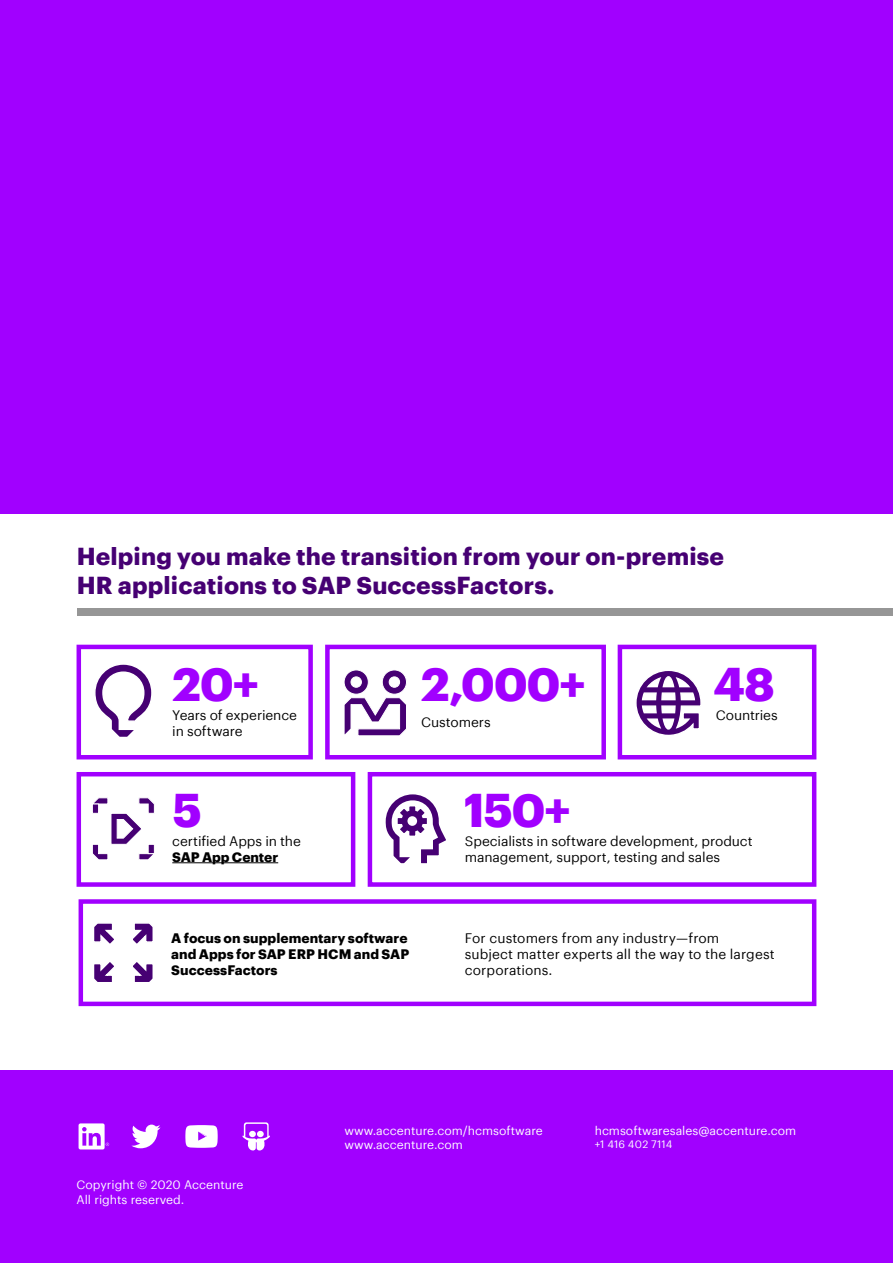
<style>
.page{position:relative;width:893px;height:1263px;background:#fff}
.page>*{position:absolute;margin:0;border:0;box-sizing:border-box;transform-origin:0 0}
.t1{font:700 46.2px "Graphik";letter-spacing:-.03em;color:#a100ff}
.t2{font:700 24px/28.5px "Graphik";letter-spacing:.005em;color:#460073}
.t3{font:13.5px/16.2px "Graphik";letter-spacing:-.005em;color:#000}
.t4{font:700 13.5px/16.2px "Graphik";color:#000}
.t5{font:12px/14.4px "Graphik";color:#fff}
.t6{font:10.5px "Graphik";letter-spacing:.02em;color:#fff}
</style>
<div class="page">
<div style="left:77px;top:772px;width:278px;height:115px;border:4px solid #a100ff"></div>
<div style="left:368px;top:772px;width:448px;height:115px;border:4px solid #a100ff"></div>
<div style="left:0;top:1070px;width:893px;height:193px;background:#a100ff"></div>
<div style="left:0;top:0;width:893px;height:513px;background:#a100ff"></div>
<div style="left:78px;top:608px;width:815px;height:7px;background:#969696"></div>
<svg style="left:79px;top:1123px;width:30px;height:26px"></svg>
<svg style="left:131px;top:1124px;width:30px;height:24px"></svg>
<svg style="left:185px;top:1125px;width:33px;height:23px"></svg>
<svg style="left:242px;top:1122px;width:28px;height:29px"></svg>
<div style="left:257px;top:1131px;width:7px;height:6px;background:#fff;border-radius:50%"></div>
<div style="left:249px;top:1131px;width:7px;height:6px;background:#fff;border-radius:50%"></div>
<div style="left:79px;top:899px;width:737px;height:107px;border:4px solid #a100ff"></div>
<svg style="left:94px;top:923px;width:20px;height:21px"></svg>
<svg style="left:133px;top:923px;width:20px;height:21px"></svg>
<svg style="left:94px;top:962px;width:20px;height:20px"></svg>
<svg style="left:133px;top:962px;width:20px;height:20px"></svg>
<hr style="left:172px;top:862px;width:106px;height:1px;background:#000">
<svg style="left:385px;top:794px;width:61px;height:70px"></svg>
<svg style="left:92px;top:797px;width:63px;height:63px"></svg>
<div style="left:92px;top:804px;width:7px;height:10px;background:#460073;border:1px solid #fff"></div>
<div style="left:148px;top:844px;width:7px;height:10px;background:#460073;border:1px solid #fff"></div>
<div style="left:77px;top:645px;width:236px;height:114px;border:4px solid #a100ff"></div>
<div style="left:325px;top:645px;width:281px;height:114px;border:4px solid #a100ff"></div>
<div style="left:618px;top:645px;width:198px;height:114px;border:4px solid #a100ff"></div>
<svg style="left:636px;top:671px;width:65px;height:64px"></svg>
<svg style="left:344px;top:670px;width:63px;height:66px"></svg>
<svg style="left:95px;top:664px;width:57px;height:73px"></svg>
<h2 class="t2" style="left:77px;top:540px;width:649px">Helping you make the transition from your on-premise<br>HR applications to SAP SuccessFactors.</h2>
<h1 class="t1" style="left:172px;top:648px;width:88px">20+</h1>
<h1 class="t1" style="left:421px;top:648px;width:166px">2,000+</h1>
<h1 class="t1" style="left:714px;top:648px;width:63px">48</h1>
<p class="t3" style="left:172px;top:706px;width:126px">Years of experience in software</p>
<p class="t3" style="left:421px;top:713px;width:71px">Customers</p>
<p class="t3" style="left:716px;top:706px;width:64px">Countries</p>
<h1 class="t1" style="left:172px;top:775px;width:31px">5</h1>
<h1 class="t1" style="left:464px;top:775px;width:108px">150+</h1>
<p class="t3" style="left:172px;top:832px;width:130px">certified Apps in the</p>
<p class="t4" style="left:172px;top:848px;width:107px">SAP App Center</p>
<p class="t3" style="left:465px;top:832px;width:289px">Specialists in software development, product management, support, testing and sales</p>
<p class="t4" style="left:171px;top:928px;width:240px">A focus on supplementary software and Apps for SAP ERP HCM and SAP<br>SuccessFactors</p>
<p class="t3" style="left:465px;top:928px;width:311px">For customers from any industry—from<br>subject matter experts all the way to the largest corporations.</p>
<p class="t5" style="left:77px;top:1177px;width:168px">Copyright © 2020 Accenture<br>All rights reserved.</p>
<p class="t5" style="left:344px;top:1122px;width:200px">www.accenture.com/hcmsoftware www.accenture.com</p>
<p class="t5" style="left:595px;top:1122px;width:203px">hcmsoftwaresales@accenture.com</p>
<p class="t6" style="left:595px;top:1136px;width:79px">+1 416 402 7114</p>
</div>
